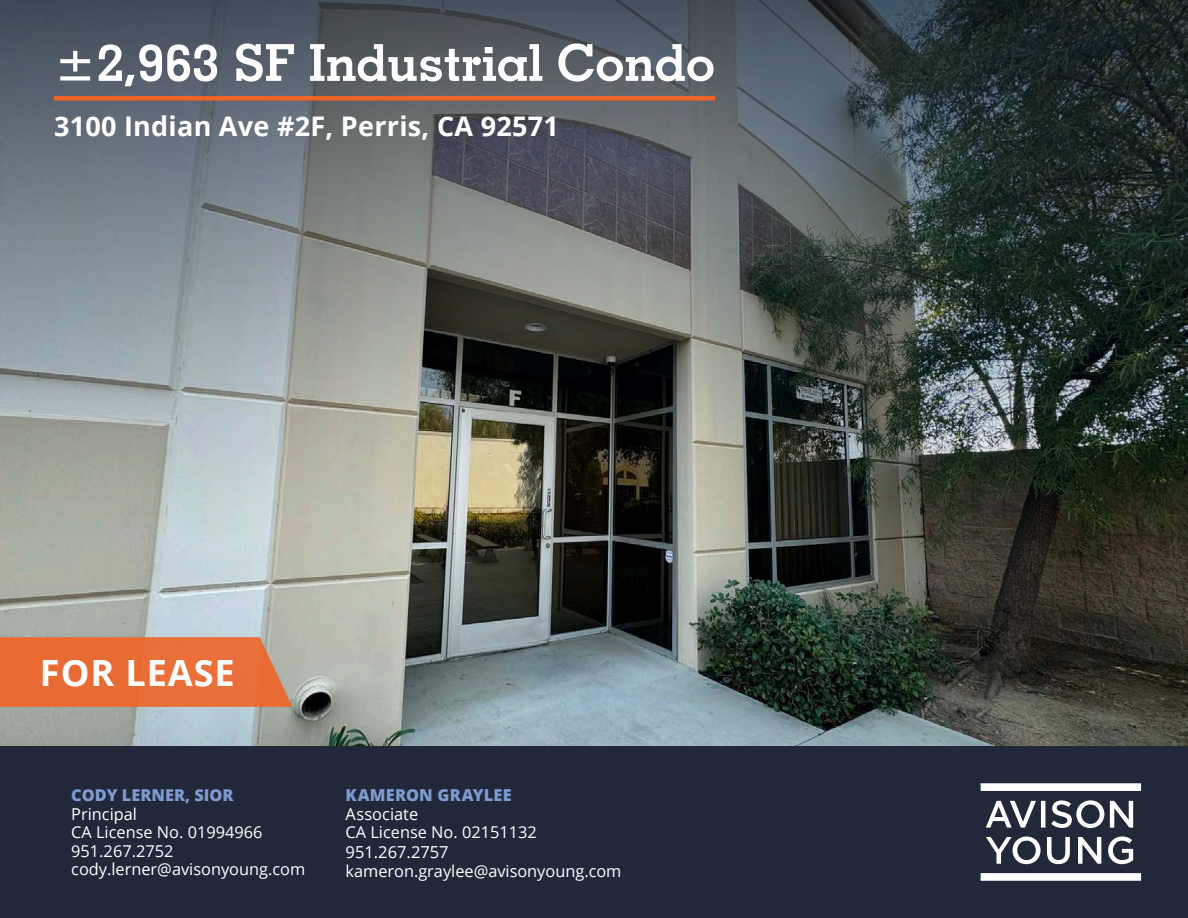
<style>
.page{position:relative;width:1188px;height:918px;background:#fff}
.page>*{position:absolute;margin:0;border:0;box-sizing:border-box;transform-origin:0 0}
.t1{font:700 51px "Geometric Slab 703 BT";color:#fff}
.t2{font:700 36.15px "Open Sans";letter-spacing:.025em;color:#fff}
.t3{font:700 27px "Open Sans";letter-spacing:.01em;color:#fff}
.t4{font:16.5px "Open Sans";color:#fff}
.t5{font:800 16.5px "Open Sans";letter-spacing:.015em;color:#7e9bd0}
.t6{font:16.35px "Open Sans";color:#fff}
.t7{font:800 16.35px "Open Sans";color:#7e9bd0}
</style>
<div class="page">
<img style="left:0;top:702px;width:1188px;height:44px">
<div style="left:0;top:746px;width:1188px;height:172px;background:#202839"></div>
<svg style="left:1051px;top:800px;width:53px;height:28px"></svg>
<svg style="left:986px;top:837px;width:55px;height:27px"></svg>
<svg style="left:981px;top:783px;width:160px;height:8px"></svg>
<svg style="left:981px;top:873px;width:160px;height:8px"></svg>
<svg style="left:986px;top:801px;width:59px;height:27px"></svg>
<svg style="left:1110px;top:801px;width:23px;height:27px"></svg>
<svg style="left:1047px;top:837px;width:23px;height:27px"></svg>
<svg style="left:1078px;top:837px;width:23px;height:27px"></svg>
<svg style="left:1108px;top:837px;width:25px;height:27px"></svg>
<img style="left:0;top:0;width:1188px;height:702px">
<svg style="left:0;top:637px;width:292px;height:70px;background:#e5703c"></svg>
<div style="left:54px;top:96px;width:661px;height:5px;background:#f06427"></div>
<p class="t1" style="left:54px;top:32px;width:662px">±2,963 SF Industrial Condo</p>
<p class="t3" style="left:54px;top:107px;width:506px">3100 Indian Ave #2F, Perris, CA 92571</p>
<p class="t2" style="left:40px;top:647px;width:196px">FOR LEASE</p>
<p class="t7" style="left:71px;top:783px;width:164px">CODY LERNER, SIOR</p>
<p class="t6" style="left:71px;top:803px;width:67px">Principal</p>
<p class="t6" style="left:71px;top:821px;width:193px">CA License No. 01994966</p>
<p class="t6" style="left:71px;top:840px;width:104px">951.267.2752</p>
<p class="t6" style="left:71px;top:858px;width:236px">cody.lerner@avisonyoung.com</p>
<p class="t5" style="left:346px;top:783px;width:168px">KAMERON GRAYLEE</p>
<p class="t4" style="left:346px;top:803px;width:74px">Associate</p>
<p class="t6" style="left:346px;top:821px;width:193px">CA License No. 02151132</p>
<p class="t4" style="left:346px;top:841px;width:105px">951.267.2757</p>
<p class="t6" style="left:346px;top:860px;width:277px">kameron.graylee@avisonyoung.com</p>
</div>
